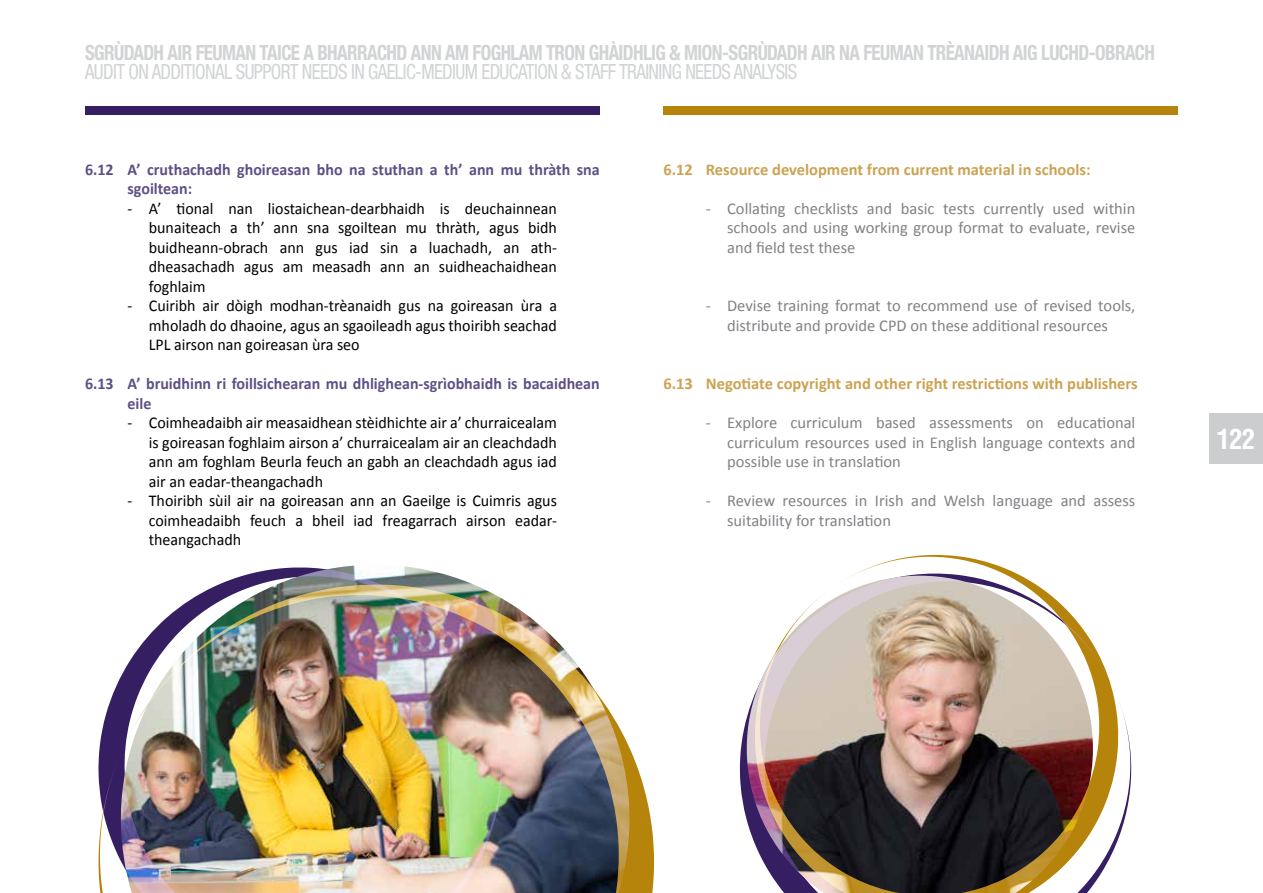
<style>
.page{position:relative;width:1263px;height:893px;background:#fff}
.page>*{position:absolute;margin:0;border:0;box-sizing:border-box;transform-origin:0 0}
.t1{font:700 condensed 27px "Helvetica";color:#fff}
.t2{font:700 condensed 21px "Helvetica Neue";letter-spacing:-.03em;color:#d1d3d4;scale:.9 1}
.t3{font:condensed 21px "Helvetica Neue";letter-spacing:-.03em;color:#d1d3d4;scale:.9 1}
.t4{font:16.5px/19.5px "Calibri";color:#000;text-align:justify}
.t5{font:16.5px/19.5px "Calibri";color:#808285;text-align:justify}
.t6{font:700 16.5px/19.5px "Calibri";color:#5e5085}
.t7{font:700 16.5px "Calibri";color:#cca353}
</style>
<div class="page">
<div style="left:663px;top:106px;width:515px;height:9px;background:#b6840b"></div>
<div style="left:85px;top:106px;width:515px;height:9px;background:#361e62"></div>
<div style="left:1209px;top:414px;width:54px;height:50px;background:#cbcdce"></div>
<svg style="left:98px;top:567px;width:374px;height:310px"></svg>
<img style="left:99px;top:584px;width:555px;height:309px">
<svg style="left:740px;top:694px;width:391px;height:150px"></svg>
<img style="left:755px;top:555px;width:364px;height:338px">
<p class="t2" style="left:85px;top:39px;width:1190px">SGRÙDADH AIR FEUMAN TAICE A BHARRACHD ANN AM FOGHLAM TRON GHÀIDHLIG &amp; MION-SGRÙDADH AIR NA FEUMAN TRÈANAIDH AIG LUCHD-OBRACH</p>
<p class="t3" style="left:85px;top:59px;width:792px">AUDIT ON ADDITIONAL SUPPORT NEEDS IN GAELIC-MEDIUM EDUCATION &amp; STAFF TRAINING NEEDS ANALYSIS</p>
<p class="t6" style="left:128px;top:159px;width:474px;text-indent:-43px">6.12 A’ cruthachadh ghoireasan bho na stuthan a th’ ann mu thràth sna sgoiltean:</p>
<p class="t4" style="left:149px;top:198px;width:410px;text-indent:-21px">- A’ tional nan liostaichean-dearbhaidh is deuchainnean bunaiteach a th’ ann sna sgoiltean mu thràth, agus bidh buidheann-obrach ann gus iad sin a luachadh, an ath&shy;dheasachadh agus am measadh ann an suidheachaidhean foghlaim</p>
<p class="t4" style="left:149px;top:296px;width:410px;text-indent:-21px">- Cuiribh air dòigh modhan-trèanaidh gus na goireasan ùra a mholadh do dhaoine, agus an sgaoileadh agus thoiribh seachad LPL airson nan goireasan ùra seo</p>
<p class="t6" style="left:128px;top:374px;width:474px;text-indent:-43px">6.13 A’ bruidhinn ri foillsichearan mu dhlighean-sgrìobhaidh is bacaidhean eile</p>
<p class="t4" style="left:149px;top:413px;width:410px;text-indent:-21px">- Coimheadaibh air measaidhean stèidhichte air a’ churraicealam is goireasan foghlaim airson a’ churraicealam air an cleachdadh ann am foghlam Beurla feuch an gabh an cleachdadh agus iad air an eadar-theangachadh</p>
<p class="t4" style="left:149px;top:491px;width:410px;text-indent:-21px">- Thoiribh sùil air na goireasan ann an Gaeilge is Cuimris agus coimheadaibh feuch a bheil iad freagarrach airson eadar&shy;theangachadh</p>
<p class="t7" style="left:663px;top:159px;width:429px">6.12 Resource development from current material in schools:</p>
<p class="t5" style="left:727px;top:198px;width:410px;text-indent:-21px">- Collating checklists and basic tests currently used within schools and using working group format to evaluate, revise and field test these</p>
<p class="t5" style="left:706px;top:296px;width:431px;text-align:center">- Devise training format to recommend use of revised tools, distribute and provide CPD on these additional resources</p>
<p class="t7" style="left:663px;top:373px;width:476px">6.13 Negotiate copyright and other right restrictions with publishers</p>
<p class="t5" style="left:727px;top:413px;width:410px;text-indent:-21px">- Explore curriculum based assessments on educational curriculum resources used in English language contexts and possible use in translation</p>
<p class="t5" style="left:727px;top:491px;width:410px;text-indent:-21px">- Review resources in Irish and Welsh language and assess suitability for translation</p>
<h1 class="t1" style="left:1216px;top:423px;width:40px">122</h1>
</div>
